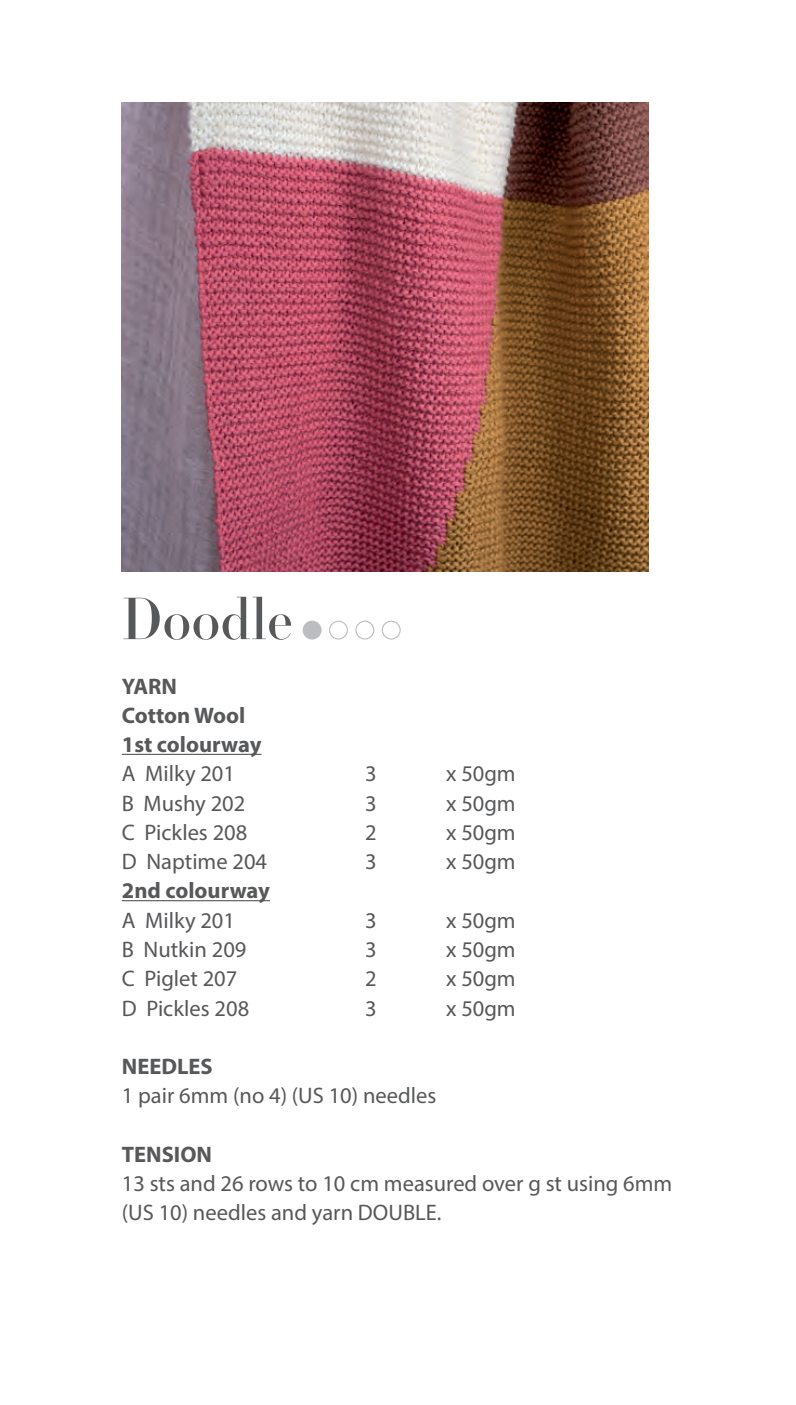
<style>
.page{position:relative;width:796px;height:1405px;background:#fff}
.page>*{position:absolute;margin:0;border:0;box-sizing:border-box;transform-origin:0 0}
.t1{font:56.25px "Essonnes Headline";color:#57585a}
.t2{font:22.5px/29.2px "Myriad Pro";color:#57585a}
.t3{font:700 22.5px/29.2px "Myriad Pro";color:#57585a}
</style>
<div class="page">
<img style="left:122px;top:103px;width:526px;height:469px">
<hr style="left:122px;top:753px;width:139px;height:2px;background:#57585a">
<hr style="left:122px;top:900px;width:148px;height:1px;background:#57585a">
<div style="left:303px;top:621px;width:18px;height:18px;background:#bcbdc0;border-radius:50%"></div>
<div style="left:302px;top:620px;width:19px;height:19px;border:1px solid #bcbdc0;border-radius:50%"></div>
<div style="left:329px;top:620px;width:19px;height:19px;border:1px solid #bcbdc0;border-radius:50%"></div>
<div style="left:355px;top:620px;width:19px;height:19px;border:1px solid #bcbdc0;border-radius:50%"></div>
<div style="left:381px;top:620px;width:19px;height:19px;border:1px solid #bcbdc0;border-radius:50%"></div>
<h1 class="t1" style="left:122px;top:580px;width:173px">Doodle</h1>
<p class="t3" style="left:122px;top:670px;width:141px">YARN<br>Cotton Wool<br>1st colourway</p>
<p class="t2" style="left:122px;top:758px;width:115px">A Milky 201</p>
<p class="t2" style="left:365px;top:758px;width:13px">3</p>
<p class="t2" style="left:446px;top:758px;width:71px">x 50gm</p>
<p class="t2" style="left:122px;top:788px;width:125px">B Mushy 202</p>
<p class="t2" style="left:365px;top:788px;width:13px">3</p>
<p class="t2" style="left:446px;top:788px;width:71px">x 50gm</p>
<p class="t2" style="left:122px;top:817px;width:127px">C Pickles 208</p>
<p class="t2" style="left:365px;top:817px;width:13px">2</p>
<p class="t2" style="left:446px;top:817px;width:71px">x 50gm</p>
<p class="t2" style="left:122px;top:846px;width:147px">D Naptime 204</p>
<p class="t2" style="left:365px;top:846px;width:13px">3</p>
<p class="t2" style="left:446px;top:846px;width:71px">x 50gm</p>
<p class="t3" style="left:122px;top:875px;width:150px">2nd colourway</p>
<p class="t2" style="left:122px;top:905px;width:115px">A Milky 201</p>
<p class="t2" style="left:365px;top:905px;width:13px">3</p>
<p class="t2" style="left:446px;top:905px;width:71px">x 50gm</p>
<p class="t2" style="left:122px;top:934px;width:126px">B Nutkin 209</p>
<p class="t2" style="left:365px;top:934px;width:13px">3</p>
<p class="t2" style="left:446px;top:934px;width:71px">x 50gm</p>
<p class="t2" style="left:122px;top:963px;width:117px">C Piglet 207</p>
<p class="t2" style="left:365px;top:963px;width:13px">2</p>
<p class="t2" style="left:446px;top:963px;width:71px">x 50gm</p>
<p class="t2" style="left:122px;top:992px;width:129px">D Pickles 208</p>
<p class="t2" style="left:365px;top:992px;width:13px">3</p>
<p class="t2" style="left:446px;top:992px;width:71px">x 50gm</p>
<p class="t3" style="left:122px;top:1051px;width:92px">NEEDLES</p>
<p class="t2" style="left:122px;top:1080px;width:316px">1 pair 6mm (no 4) (US 10) needles</p>
<p class="t3" style="left:122px;top:1138px;width:92px">TENSION</p>
<p class="t2" style="left:122px;top:1168px;width:552px">13 sts and 26 rows to 10 cm measured over g st using 6mm (US 10) needles and yarn DOUBLE.</p>
</div>
